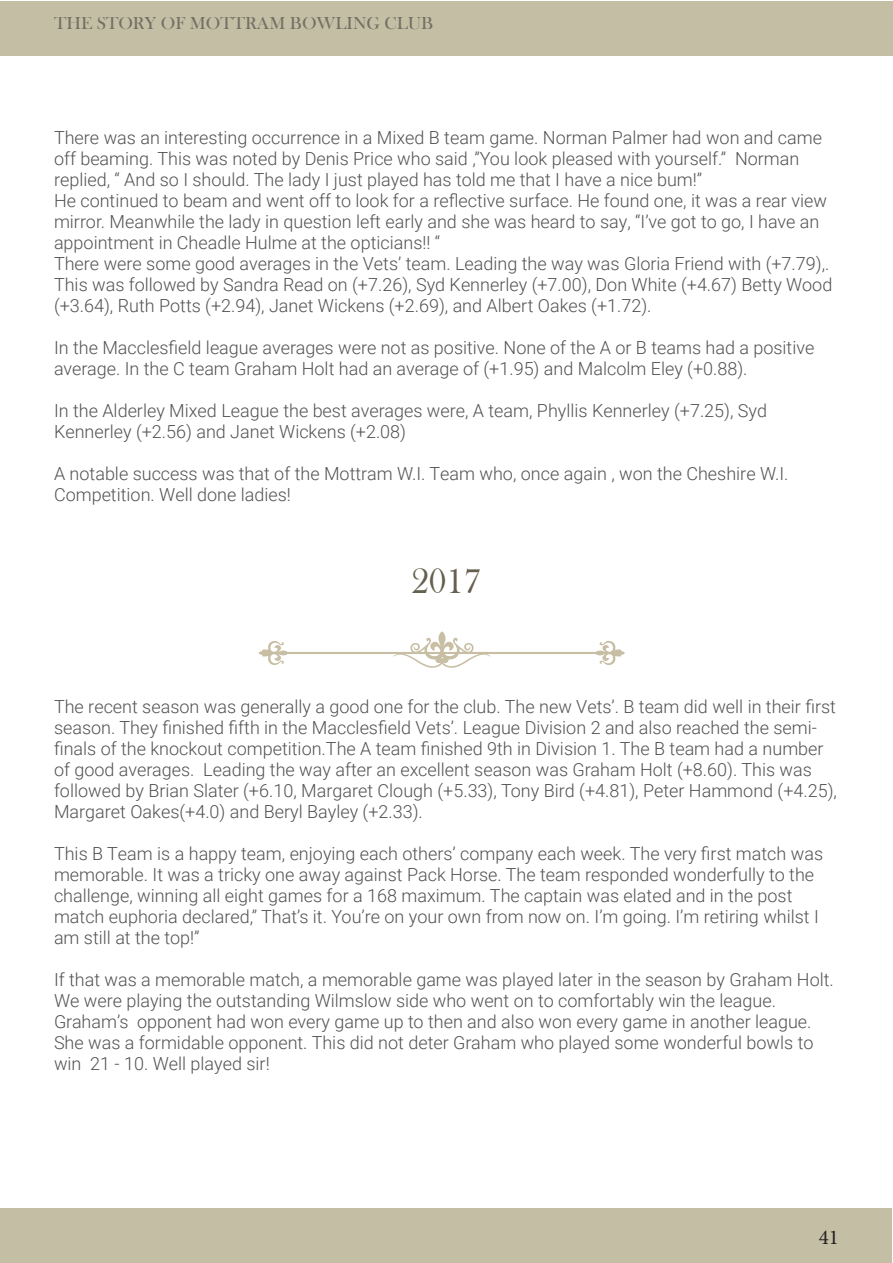
<style>
.page{position:relative;width:893px;height:1263px;background:#fff}
.page>*{position:absolute;margin:0;border:0;box-sizing:border-box;transform-origin:0 0}
.t1{font:36px "Bask Old Face";color:#65604d}
.t2{font:21px "Minion Pro";color:#231f20}
.t3{font:300 18px/21px "Roboto";color:#525252}
.t4{font:18px "Bask Old Face";color:#1e1e1e}
</style>
<div class="page">
<div style="left:0;top:1209px;width:892px;height:54px;background:#c4bea5"></div>
<div style="left:0;top:1px;width:893px;height:54px;background:#c4bea5"></div>
<svg style="left:259px;top:631px;width:366px;height:37px"></svg>
<p class="t4" style="left:54px;top:14px;width:381px">THE STORY OF MOTTRAM BOWLING CLUB</p>
<p class="t3" style="left:54px;top:127px;width:769px">There was an interesting occurrence in a Mixed B team game. Norman Palmer had won and came off beaming. This was noted by Denis Price who said ,”You look pleased with yourself.” Norman replied, “ And so I should. The lady I just played has told me that I have a nice bum!”</p>
<p class="t3" style="left:54px;top:190px;width:774px">He continued to beam and went off to look for a reflective surface. He found one, it was a rear view mirror. Meanwhile the lady in question left early and she was heard to say, “I’ve got to go, I have an appointment in Cheadle Hulme at the opticians!! “</p>
<p class="t3" style="left:54px;top:253px;width:780px">There were some good averages in the Vets’ team. Leading the way was Gloria Friend with (+7.79),.<br>This was followed by Sandra Read on (+7.26), Syd Kennerley (+7.00), Don White (+4.67) Betty Wood (+3.64), Ruth Potts (+2.94), Janet Wickens (+2.69), and Albert Oakes (+1.72).</p>
<p class="t3" style="left:54px;top:337px;width:762px">In the Macclesfield league averages were not as positive. None of the A or B teams had a positive average. In the C team Graham Holt had an average of (+1.95) and Malcolm Eley (+0.88).</p>
<p class="t3" style="left:54px;top:400px;width:715px">In the Alderley Mixed League the best averages were, A team, Phyllis Kennerley (+7.25), Syd</p>
<p class="t3" style="left:54px;top:421px;width:354px">Kennerley (+2.56) and Janet Wickens (+2.08)</p>
<p class="t3" style="left:54px;top:463px;width:736px">A notable success was that of the Mottram W.I. Team who, once again , won the Cheshire W.I.</p>
<p class="t3" style="left:54px;top:484px;width:238px">Competition. Well done ladies!</p>
<p class="t1" style="left:411px;top:561px;width:72px">2017</p>
<p class="t3" style="left:54px;top:695px;width:783px">The recent season was generally a good one for the club. The new Vets’. B team did well in their first season. They finished fifth in the Macclesfield Vets’. League Division 2 and also reached the semi-</p>
<p class="t3" style="left:54px;top:737px;width:784px">finals of the knockout competition.The A team finished 9th in Division 1. The B team had a number of good averages. Leading the way after an excellent season was Graham Holt (+8.60). This was followed by Brian Slater (+6.10, Margaret Clough (+5.33), Tony Bird (+4.81), Peter Hammond (+4.25), Margaret Oakes(+4.0) and Beryl Bayley (+2.33).</p>
<p class="t3" style="left:54px;top:842px;width:771px">This B Team is a happy team, enjoying each others’ company each week. The very first match was memorable. It was a tricky one away against Pack Horse. The team responded wonderfully to the challenge, winning all eight games for a 168 maximum. The captain was elated and in the post match euphoria declared,” That’s it. You’re on your own from now on. I’m going. I’m retiring whilst I am still at the top!”</p>
<p class="t3" style="left:54px;top:968px;width:781px">If that was a memorable match, a memorable game was played later in the season by Graham Holt.<br>We were playing the outstanding Wilmslow side who went on to comfortably win the league.</p>
<p class="t3" style="left:54px;top:1010px;width:761px;text-align:justify">Graham’s opponent had won every game up to then and also won every game in another league.<br>She was a formidable opponent. This did not deter Graham who played some wonderful bowls to win 21 - 10. Well played sir!</p>
<p class="t2" style="left:819px;top:1223px;width:22px">41</p>
</div>
